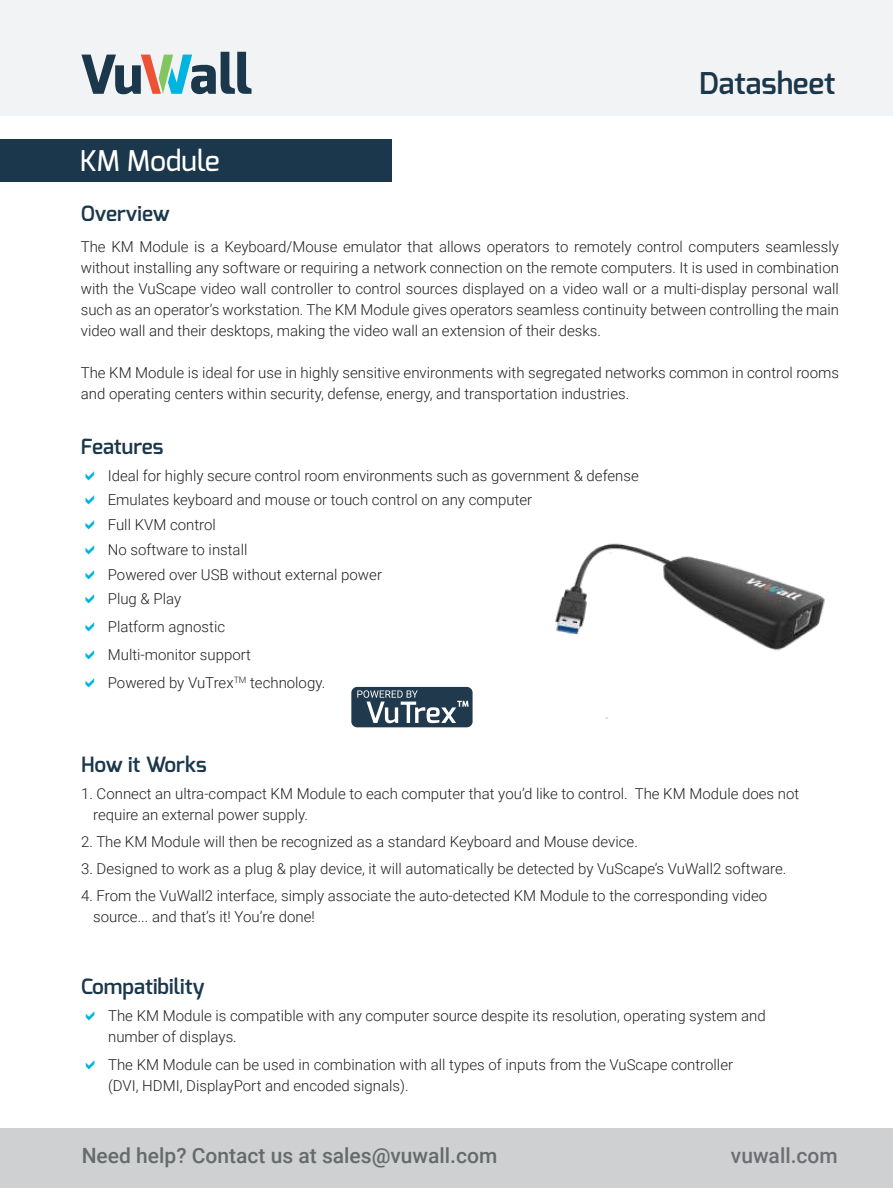
<style>
.page{position:relative;width:893px;height:1188px;background:#fff}
.page>*{position:absolute;margin:0;border:0;box-sizing:border-box;transform-origin:0 0}
.t1{font:600 30px "Exo";color:#1a374b}
.t2{font:500 28.5px "Exo";letter-spacing:-.005em;color:#fff}
.t3{font:600 21px "Exo";color:#1a374b}
.t4{font:500 21px "Roboto";color:#666a6a}
.t5{font:500 21px "Roboto";color:#6d6e71}
.t6{font:300 15px/21px "Roboto";color:#231f20}
</style>
<div class="page">
<img style="left:555px;top:543px;width:270px;height:176px">
<div style="left:0;top:139px;width:392px;height:43px;background:#1a374b"></div>
<div style="left:0;top:0;width:893px;height:116px;background:#f2f3f4"></div>
<svg style="left:81px;top:52px;width:170px;height:42px"></svg>
<div style="left:0;top:1129px;width:893px;height:59px;background:#cfd0d2"></div>
<div style="left:351px;top:687px;width:122px;height:40px;background:#21394d;border-radius:6px"></div>
<svg style="left:357px;top:690px;width:112px;height:33px"></svg>
<h2 class="t2" style="left:80px;top:144px;width:141px">KM Module</h2>
<h1 class="t1" style="left:699px;top:71px;width:138px">Datasheet</h1>
<h3 class="t3" style="left:81px;top:204px;width:91px">Overview</h3>
<p class="t6" style="left:81px;top:238px;width:760px;text-align:justify">The KM Module is a Keyboard/Mouse emulator that allows operators to remotely control computers seamlessly without installing any software or requiring a network connection on the remote computers. It is used in combination with the VuScape video wall controller to control sources displayed on a video wall or a multi-display personal wall such as an operator’s workstation. The KM Module gives operators seamless continuity between controlling the main video wall and their desktops, making the video wall an extension of their desks.</p>
<p class="t6" style="left:81px;top:364px;width:760px">The KM Module is ideal for use in highly sensitive environments with segregated networks common in control rooms and operating centers within security, defense, energy, and transportation industries.</p>
<h3 class="t3" style="left:81px;top:437px;width:84px">Features</h3>
<p class="t6" style="left:108px;top:464px;width:532px;line-height:24.8px">Ideal for highly secure control room environments such as government &amp; defense Emulates keyboard and mouse or touch control on any computer<br>Full KVM control<br>No software to install<br>Powered over USB without external power<br>Plug &amp; Play</p>
<p class="t6" style="left:108px;top:614px;width:219px;line-height:27.8px">Platform agnostic<br>Multi-monitor support<br>Powered by VuTrex<sup>TM</sup> technology.</p>
<h3 class="t3" style="left:81px;top:755px;width:127px">How it Works</h3>
<p class="t6" style="left:93px;top:784px;width:708px;text-indent:-12px">1. Connect an ultra-compact KM Module to each computer that you’d like to control. The KM Module does not require an external power supply.</p>
<p class="t6" style="left:81px;top:832px;width:558px">2. The KM Module will then be recognized as a standard Keyboard and Mouse device.</p>
<p class="t6" style="left:81px;top:859px;width:707px">3. Designed to work as a plug &amp; play device, it will automatically be detected by VuScape’s VuWall2 software.</p>
<p class="t6" style="left:93px;top:886px;width:676px;text-indent:-12px">4. From the VuWall2 interface, simply associate the auto-detected KM Module to the corresponding video source... and that’s it! You’re done!</p>
<h3 class="t3" style="left:81px;top:977px;width:125px">Compatibility</h3>
<p class="t6" style="left:108px;top:1007px;width:659px">The KM Module is compatible with any computer source despite its resolution, operating system and number of displays.</p>
<p class="t6" style="left:108px;top:1055px;width:626px">The KM Module can be used in combination with all types of inputs from the VuScape controller (DVI, HDMI, DisplayPort and encoded signals).</p>
<h3 class="t4" style="left:82px;top:1147px;width:417px">Need help? Contact us at sales@vuwall.com</h3>
<h3 class="t5" style="left:731px;top:1147px;width:108px">vuwall.com</h3>
</div>
